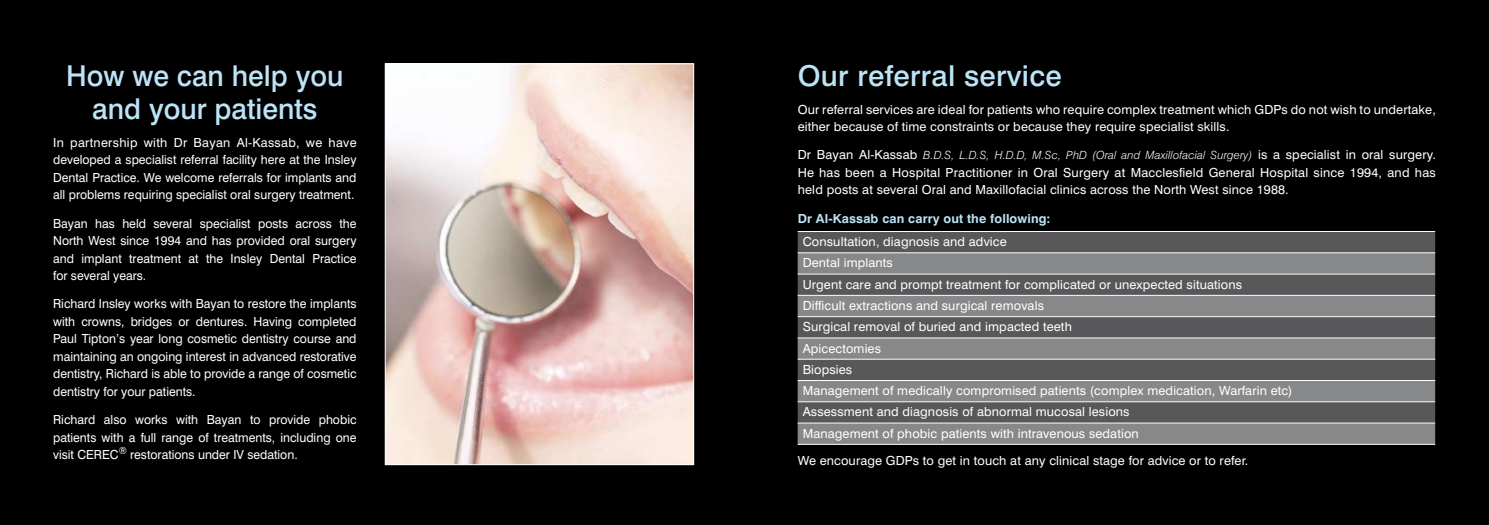
<style>
.page{position:relative;width:1489px;height:525px;background:#fff}
.page>*{position:absolute;margin:0;border:0;box-sizing:border-box;transform-origin:0 0}
.t1{font:500 28.75px/32.5px "Swiss 721 BT";color:#bce4f7;text-align:center}
.t2{font:12.5px/17.5px "Swiss 721 BT";letter-spacing:.01em;color:#fff;text-align:justify}
.t3{font:700 12.5px "Swiss 721 BT";letter-spacing:.01em;color:#bce4f7}
.t4{font:italic 300 11.25px "Swiss 721 BT";letter-spacing:.01em;color:#fff}
.s1{font-weight:400;font-style:normal;font-size:12.5px}
</style>
<div class="page">
<div style="left:0;top:0;width:744px;height:524px;background:#000"></div>
<div style="left:744px;top:0;width:744px;height:524px;background:#000"></div>
<div style="left:797px;top:232px;width:637px;height:20px;background:#58585a"></div>
<svg style="left:797px;top:253px;width:637px;height:191px;background:#747476"></svg>
<hr style="left:797px;top:231px;width:637px;height:1px;background:#fff">
<hr style="left:797px;top:252px;width:637px;height:1px;background:#fff">
<hr style="left:797px;top:273px;width:637px;height:1px;background:#fff">
<hr style="left:797px;top:295px;width:637px;height:1px;background:#fff">
<hr style="left:797px;top:316px;width:637px;height:1px;background:#fff">
<hr style="left:797px;top:337px;width:637px;height:1px;background:#fff">
<hr style="left:797px;top:359px;width:637px;height:1px;background:#fff">
<hr style="left:797px;top:380px;width:637px;height:1px;background:#fff">
<hr style="left:797px;top:401px;width:637px;height:1px;background:#fff">
<hr style="left:797px;top:422px;width:637px;height:1px;background:#fff">
<hr style="left:797px;top:444px;width:637px;height:1px;background:#fff">
<img style="left:387px;top:65px;width:305px;height:397px">
<div style="left:385px;top:63px;width:309px;height:401px;border:1px solid #fff"></div>
<h1 class="t1" style="left:66px;top:59px;width:279px">How we can help you and your patients</h1>
<p class="t2" style="left:53px;top:133px;width:305px">In partnership with Dr Bayan Al-Kassab, we have developed a specialist referral facility here at the Insley Dental Practice. We welcome referrals for implants and all problems requiring specialist oral surgery treatment.</p>
<p class="t2" style="left:53px;top:214px;width:305px">Bayan has held several specialist posts across the North West since 1994 and has provided oral surgery and implant treatment at the Insley Dental Practice for several years.</p>
<p class="t2" style="left:53px;top:295px;width:305px">Richard Insley works with Bayan to restore the implants with crowns, bridges or dentures. Having completed Paul Tipton’s year long cosmetic dentistry course and maintaining an ongoing interest in advanced restorative dentistry, Richard is able to provide a range of cosmetic dentistry for your patients.</p>
<p class="t2" style="left:53px;top:410px;width:305px">Richard also works with Bayan to provide phobic patients with a full range of treatments, including one visit CEREC<sup>®</sup> restorations under IV sedation.</p>
<h1 class="t1" style="left:797px;top:59px;width:265px">Our referral service</h1>
<p class="t2" style="left:797px;top:100px;width:639px">Our referral services are ideal for patients who require complex treatment which GDPs do not wish to undertake, either because of time constraints or because they require specialist skills.</p>
<p class="t4" style="left:797px;top:148px;width:639px"><span class="s1">Dr Bayan Al-Kassab</span> B.D.S, L.D.S, H.D.D, M.Sc, PhD (Oral and Maxillofacial Surgery) <span class="s1">is a specialist in oral surgery.</span></p>
<p class="t2" style="left:797px;top:163px;width:639px">He has been a Hospital Practitioner in Oral Surgery at Macclesfield General Hospital since 1994, and has held posts at several Oral and Maxillofacial clinics across the North West since 1988.</p>
<p class="t3" style="left:797px;top:210px;width:254px">Dr Al-Kassab can carry out the following:</p>
<p class="t2" style="left:802px;top:231px;width:491px;line-height:21.2px;text-align:left">Consultation, diagnosis and advice<br>Dental implants<br>Urgent care and prompt treatment for complicated or unexpected situations<br>Difficult extractions and surgical removals<br>Surgical removal of buried and impacted teeth<br>Apicectomies<br>Biopsies<br>Management of medically compromised patients (complex medication, Warfarin etc)<br>Assessment and diagnosis of abnormal mucosal lesions<br>Management of phobic patients with intravenous sedation</p>
<p class="t2" style="left:797px;top:451px;width:452px">We encourage GDPs to get in touch at any clinical stage for advice or to refer.</p>
</div>
